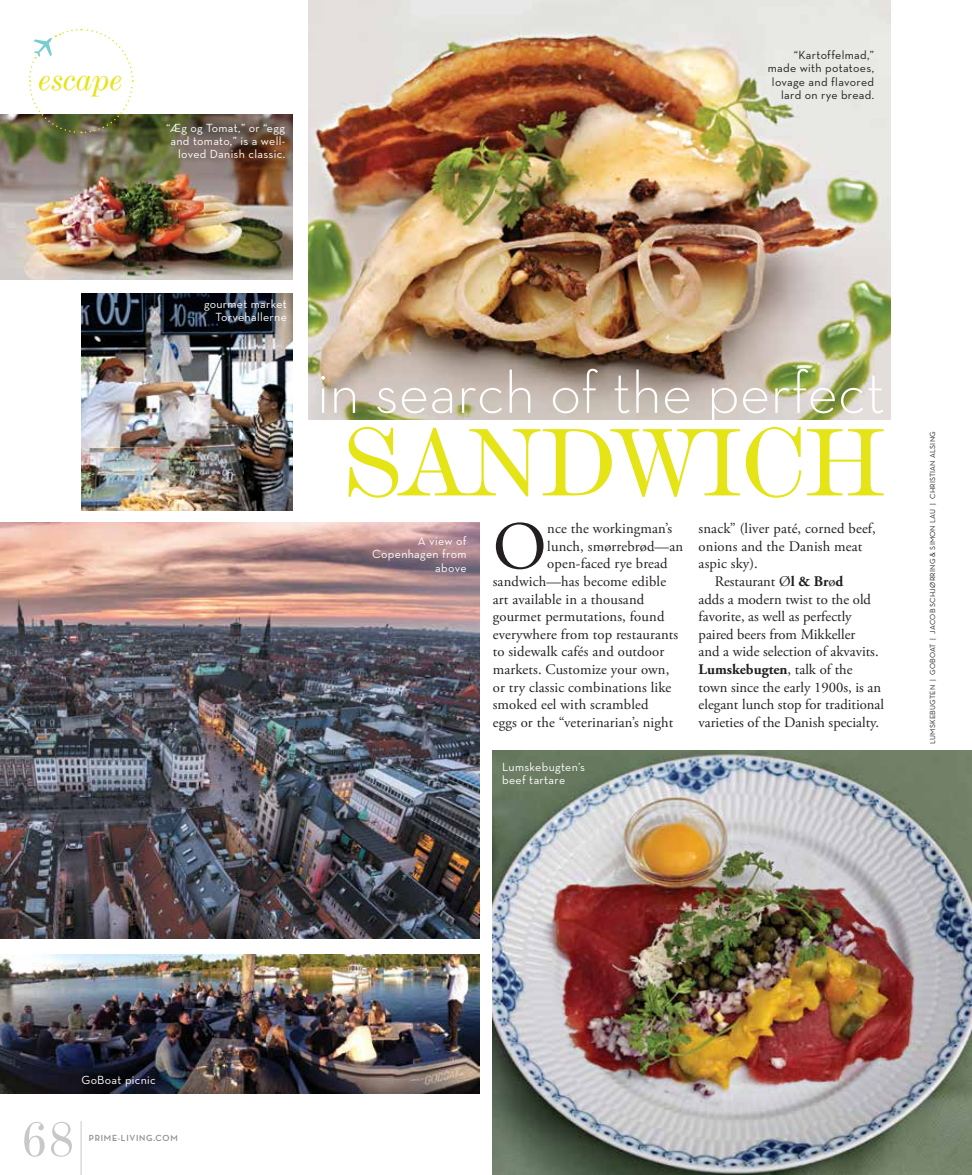
<style>
.page{position:relative;width:972px;height:1175px;background:#fff}
.page>*{position:absolute;margin:0;border:0;box-sizing:border-box;transform-origin:0 0}
.t1{font:100.05px "De Vinne BT Text";color:#e4e417}
.t2{font:67.8px "Adobe Garamond Pro";color:#231f20}
.t3{font:300 60px "Neutra Text";color:#fff}
.t4{font:52.2px "De Vinne BT Text";color:#c7c8ca}
.t5{font:33px "De Vinne BT Italic Text";letter-spacing:.005em;color:#e4e417}
.t6{font:14.7px "Adobe Garamond Pro";letter-spacing:.01em;color:#231f20}
.t7{font:700 14.7px "Adobe Garamond Pro";color:#231f20}
.t8{font:12px/13.2px "Neutra Text";letter-spacing:.025em;color:#fff;text-align:right}
.t9{font:12px/13.2px "Neutra Text";letter-spacing:.025em;color:#231f20;text-align:right}
.t10{font:700 9px "Neutra Display";letter-spacing:.085em;color:#8a8c8e}
.t11{font:7.5px "Neutra Text";letter-spacing:.025em;color:#231f20}
.s1{font-weight:700}
.s2{font-weight:400}
</style>
<div class="page">
<img style="left:0;top:115px;width:293px;height:164px">
<img style="left:309px;top:0;width:582px;height:419px">
<svg style="left:28px;top:28px;width:106px;height:106px"></svg>
<img style="left:0;top:522px;width:479px;height:416px">
<img style="left:0;top:954px;width:479px;height:140px">
<img style="left:493px;top:750px;width:479px;height:424px">
<img style="left:81px;top:293px;width:212px;height:218px">
<hr style="left:81px;top:1120px;width:1px;height:54px;background:#c7c8ca">
<h3 class="t5" style="left:39px;top:59px;width:85px">escape</h3>
<p class="t8" style="left:166px;top:121px;width:121px">“Æg og Tomat,” or “egg and tomato,” is a well&shy;loved Danish classic.</p>
<p class="t9" style="left:768px;top:48px;width:108px">“Kartoffelmad,” made with potatoes, lovage and flavored lard on rye bread.</p>
<p class="t8" style="left:204px;top:297px;width:84px">gourmet market<br>Torvehallerne</p>
<h3 class="t3" style="left:317px;top:356px;width:570px">in search of the perfect</h3>
<h1 class="t1" style="left:343px;top:402px;width:544px">SANDWICH</h1>
<h2 class="t2" style="left:493px;top:506px;width:55px">O</h2>
<p class="t6" style="left:547px;top:519px;width:126px">nce the workingman’s</p>
<p class="t6" style="left:699px;top:519px;width:179px">snack” (liver paté, corned beef,</p>
<p class="t6" style="left:699px;top:537px;width:165px">onions and the Danish meat</p>
<p class="t6" style="left:699px;top:555px;width:61px">aspic sky).</p>
<p class="t6" style="left:715px;top:572px;width:130px">Restaurant Ø<span class="s1">l &amp; Br</span>ø<span class="s1">d</span></p>
<p class="t6" style="left:699px;top:590px;width:174px">adds a modern twist to the old</p>
<p class="t6" style="left:699px;top:607px;width:155px">favorite, as well as perfectly</p>
<p class="t6" style="left:699px;top:625px;width:158px">paired beers from Mikkeller</p>
<p class="t6" style="left:699px;top:643px;width:182px">and a wide selection of akvavits.</p>
<p class="t7" style="left:699px;top:661px;width:155px">Lumskebugten<span class="s2">, talk of the</span></p>
<p class="t6" style="left:699px;top:678px;width:184px">town since the early 1900s, is an</p>
<p class="t6" style="left:699px;top:696px;width:187px">elegant lunch stop for traditional</p>
<p class="t6" style="left:699px;top:713px;width:182px">varieties of the Danish specialty.</p>
<p class="t8" style="left:372px;top:534px;width:96px">A view of<br>Copenhagen from above</p>
<p class="t6" style="left:547px;top:537px;width:137px">lunch, smørrebrød—an</p>
<p class="t6" style="left:547px;top:555px;width:122px">open-faced rye bread</p>
<p class="t6" style="left:493px;top:572px;width:175px">sandwich—has become edible</p>
<p class="t6" style="left:493px;top:590px;width:153px">art available in a thousand</p>
<p class="t6" style="left:493px;top:607px;width:173px">gourmet permutations, found</p>
<p class="t6" style="left:493px;top:625px;width:187px">everywhere from top restaurants</p>
<p class="t6" style="left:493px;top:643px;width:173px">to sidewalk cafés and outdoor</p>
<p class="t6" style="left:493px;top:660px;width:178px">markets. Customize your own,</p>
<p class="t6" style="left:493px;top:678px;width:180px">or try classic combinations like</p>
<p class="t6" style="left:493px;top:696px;width:157px">smoked eel with scrambled</p>
<p class="t6" style="left:493px;top:713px;width:182px">eggs or the “veterinarian’s night</p>
<p class="t8" style="left:502px;top:760px;width:84px;text-align:left">Lumskebugten’s beef tartare</p>
<p class="t11" style="left:928px;top:743px;width:314px;rotate:-90deg">LUMSKEBUGTEN | GOBOAT | JACOB SCHJØRRING &amp; SIMON LAU | CHRISTIAN ALSING</p>
<p class="t8" style="left:81px;top:1072px;width:76px">GoBoat picnic</p>
<h3 class="t4" style="left:21px;top:1107px;width:56px">68</h3>
<p class="t10" style="left:89px;top:1133px;width:90px">PRIME-LIVING.COM</p>
</div>
